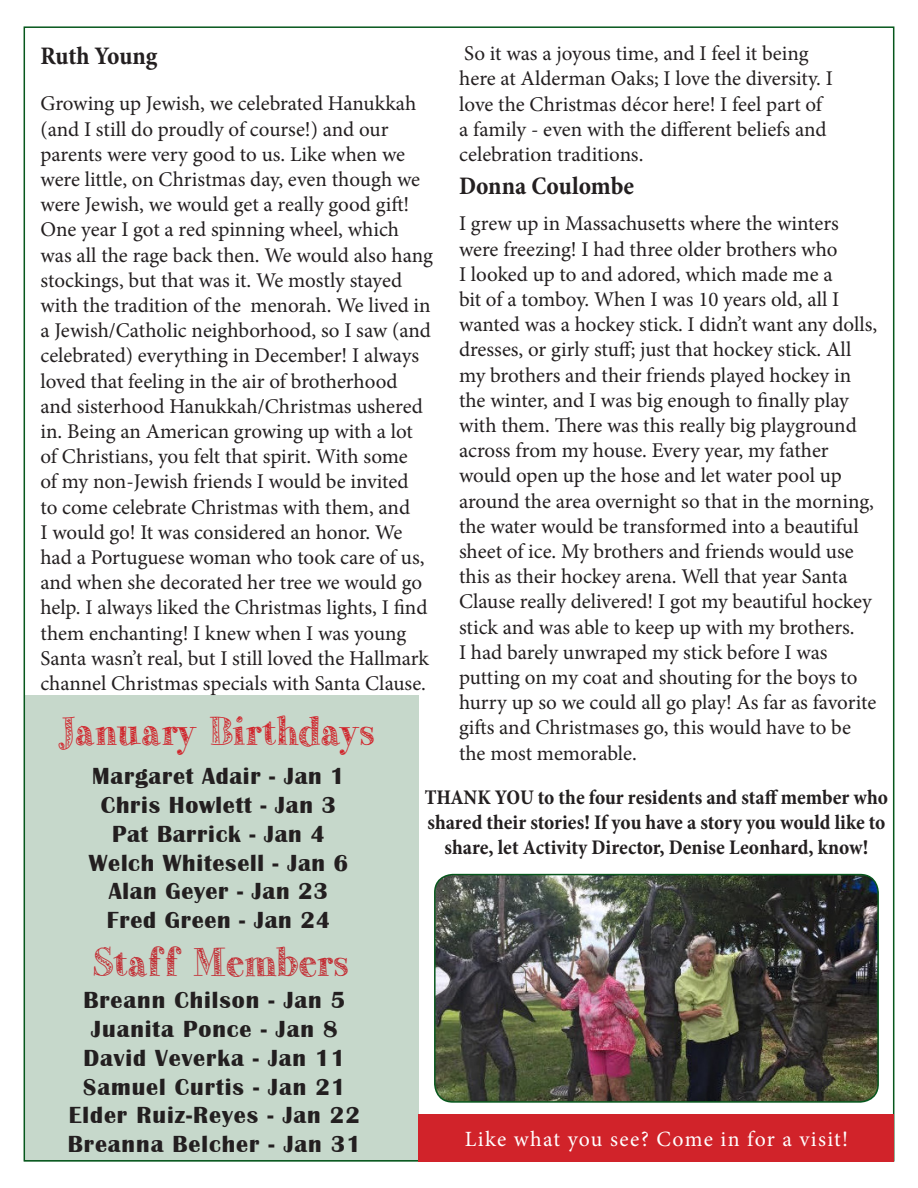
<style>
.page{position:relative;width:918px;height:1188px;background:#fff}
.page>*{position:absolute;margin:0;border:0;box-sizing:border-box;transform-origin:0 0}
.t1{font:40.5px "Little Bird";color:#d1232a}
.t2{font:40.5px "Little Bird";color:#c32a31}
.t3{font:700 condensed 25.5px "Minion Pro";color:#231f20}
.t4{font:700 24px "Britannic";letter-spacing:.04em;color:#231f20}
.t5{font:21.75px "Minion Pro";letter-spacing:.055em;color:#fff}
.t6{font:21px/25.2px "Minion Pro";letter-spacing:-.005em;color:#231f20}
.t7{font:700 condensed 21px/25.2px "Minion Pro";color:#231f20;text-align:center}
</style>
<div class="page">
<div style="left:24px;top:696px;width:394px;height:466px;background:#c6d8cb"></div>
<div style="left:418px;top:1114px;width:476px;height:48px;background:#d1232a"></div>
<img style="left:435px;top:875px;width:443px;height:227px">
<div style="left:434px;top:874px;width:445px;height:229px;border:2px solid #06571c;border-radius:18px"></div>
<p class="t3" style="left:40px;top:38px;width:118px">Ruth Young</p>
<p class="t6" style="left:40px;top:91px;width:394px">Growing up Jewish, we celebrated Hanukkah (and I still do proudly of course!) and our parents were very good to us. Like when we were little, on Christmas day, even though we were Jewish, we would get a really good gift!<br>One year I got a red spinning wheel, which was all the rage back then. We would also hang stockings, but that was it. We mostly stayed with the tradition of the menorah. We lived in a Jewish/Catholic neighborhood, so I saw (and celebrated) everything in December! I always loved that feeling in the air of brotherhood and sisterhood Hanukkah/Christmas ushered in. Being an American growing up with a lot of Christians, you felt that spirit. With some<br>of my non-Jewish friends I would be invited<br>to come celebrate Christmas with them, and<br>I would go! It was considered an honor. We had a Portuguese woman who took care of us, and when she decorated her tree we would go help. I always liked the Christmas lights, I find them enchanting! I knew when I was young Santa wasn’t real, but I still loved the Hallmark channel Christmas specials with Santa Clause.</p>
<p class="t1" style="left:57px;top:709px;width:317px">January Birthdays</p>
<p class="t6" style="left:459px;top:41px;width:375px">So it was a joyous time, and I feel it being here at Alderman Oaks; I love the diversity. I love the Christmas décor here! I feel part of a family - even with the different beliefs and celebration traditions.</p>
<p class="t3" style="left:459px;top:168px;width:177px">Donna Coulombe</p>
<p class="t6" style="left:459px;top:211px;width:420px">I grew up in Massachusetts where the winters were freezing! I had three older brothers who<br>I looked up to and adored, which made me a<br>bit of a tomboy. When I was 10 years old, all I wanted was a hockey stick. I didn’t want any dolls, dresses, or girly stuff; just that hockey stick. All my brothers and their friends played hockey in the winter, and I was big enough to finally play with them. There was this really big playground across from my house. Every year, my father would open up the hose and let water pool up around the area overnight so that in the morning, the water would be transformed into a beautiful sheet of ice. My brothers and friends would use this as their hockey arena. Well that year Santa Clause really delivered! I got my beautiful hockey stick and was able to keep up with my brothers.<br>I had barely unwraped my stick before I was putting on my coat and shouting for the boys to hurry up so we could all go play! As far as favorite gifts and Christmases go, this would have to be the most memorable.</p>
<p class="t4" style="left:92px;top:763px;width:254px">Margaret Adair - Jan 1</p>
<p class="t4" style="left:101px;top:791px;width:237px">Chris Howlett - Jan 3</p>
<p class="t4" style="left:112px;top:820px;width:214px">Pat Barrick - Jan 4</p>
<p class="t4" style="left:89px;top:849px;width:261px">Welch Whitesell - Jan 6</p>
<p class="t4" style="left:109px;top:878px;width:221px">Alan Geyer - Jan 23</p>
<p class="t4" style="left:107px;top:907px;width:225px">Fred Green - Jan 24</p>
<p class="t2" style="left:92px;top:941px;width:256px">Staff Members</p>
<p class="t7" style="left:425px;top:785px;width:465px">THANK YOU to the four residents and staff member who shared their stories! If you have a story you would like to share, let Activity Director, Denise Leonhard, know!</p>
<p class="t4" style="left:83px;top:987px;width:264px">Breann Chilson - Jan 5</p>
<p class="t4" style="left:91px;top:1016px;width:248px">Juanita Ponce - Jan 8</p>
<p class="t4" style="left:84px;top:1044px;width:263px">David Veverka - Jan 11</p>
<p class="t4" style="left:83px;top:1073px;width:264px">Samuel Curtis - Jan 21</p>
<p class="t4" style="left:69px;top:1102px;width:293px">Elder Ruiz-Reyes - Jan 22</p>
<p class="t4" style="left:68px;top:1131px;width:295px">Breanna Belcher - Jan 31</p>
<p class="t5" style="left:465px;top:1124px;width:385px">Like what you see? Come in for a visit!</p>
</div>
